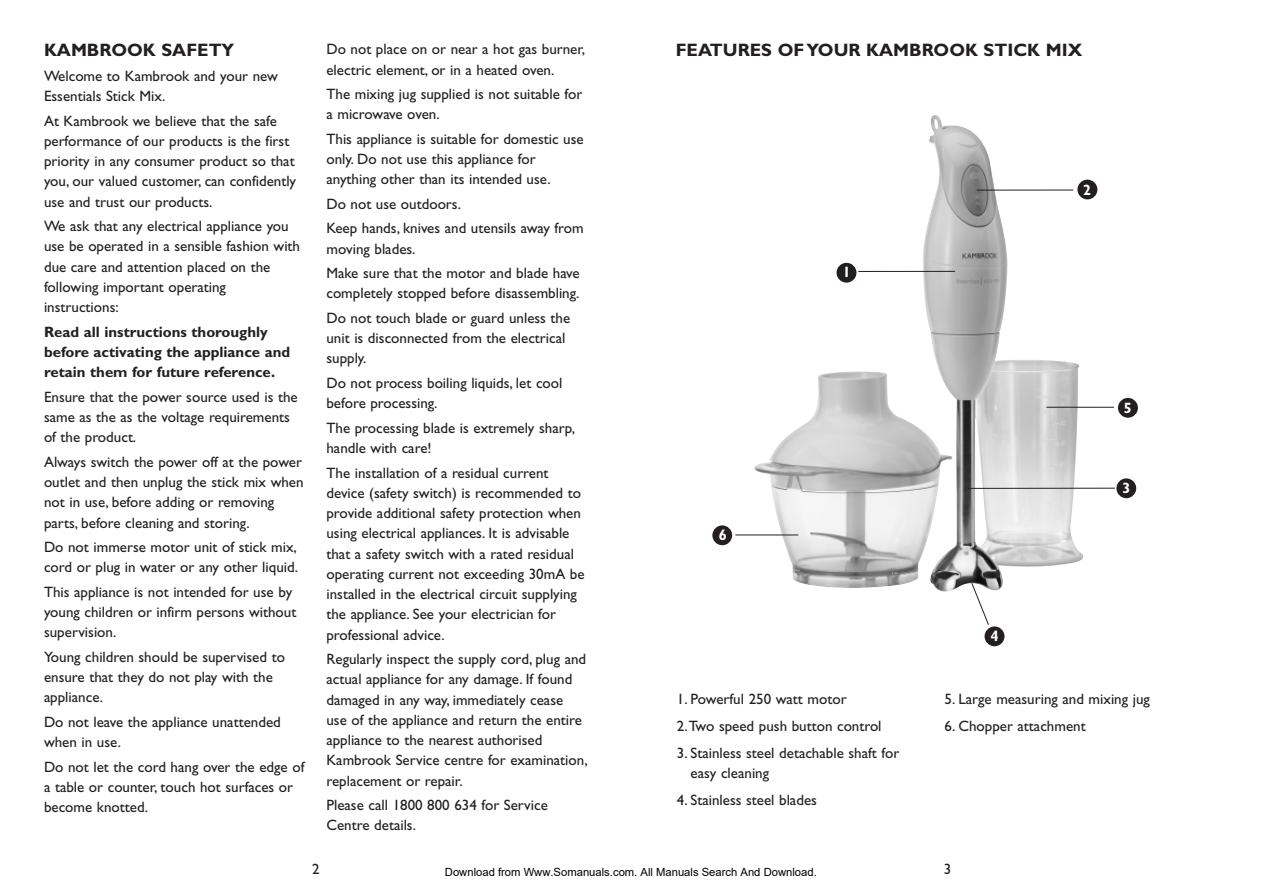
<style>
.page{position:relative;width:1262px;height:893px;background:#fff}
.page>*{position:absolute;margin:0;border:0;box-sizing:border-box;transform-origin:0 0}
.t1{font:700 18px "Gill Sans";color:#231f20}
.t2{font:15px/20.2px "Gill Sans";color:#231f20}
.t3{font:700 15px/20.2px "Gill Sans";color:#231f20}
.t4{font:700 condensed 15px "Gill Sans";color:#fff}
.t5{font:11.25px "Arial";color:#000}
</style>
<div class="page">
<svg style="left:977px;top:597px;width:12px;height:28px"></svg>
<img style="left:752px;top:115px;width:332px;height:482px">
<hr style="left:735px;top:534px;width:63px;height:1px;background:#231f20">
<hr style="left:976px;top:190px;width:97px;height:1px;background:#231f20">
<hr style="left:858px;top:271px;width:97px;height:1px;background:#231f20">
<hr style="left:1046px;top:407px;width:68px;height:1px;background:#231f20">
<hr style="left:968px;top:488px;width:146px;height:1px;background:#231f20">
<div style="left:836px;top:263px;width:20px;height:19px;background:#231f20;border-radius:50%"></div>
<div style="left:1077px;top:180px;width:20px;height:19px;background:#231f20;border-radius:50%"></div>
<div style="left:984px;top:626px;width:20px;height:20px;background:#231f20;border-radius:50%"></div>
<div style="left:1118px;top:398px;width:19px;height:19px;background:#231f20;border-radius:50%"></div>
<div style="left:712px;top:525px;width:20px;height:20px;background:#231f20;border-radius:50%"></div>
<div style="left:1116px;top:478px;width:20px;height:20px;background:#231f20;border-radius:50%"></div>
<p class="t1" style="left:44px;top:44px;width:192px">KAMBROOK SAFETY</p>
<p class="t1" style="left:675px;top:44px;width:408px">FEATURES OF YOUR KAMBROOK STICK MIX</p>
<p class="t2" style="left:44px;top:67px;width:235px">Welcome to Kambrook and your new<br>Essentials Stick Mix.</p>
<p class="t2" style="left:44px;top:112px;width:254px">At Kambrook we believe that the safe performance of our products is the first priority in any consumer product so that you, our valued customer, can confidently use and trust our products.</p>
<p class="t2" style="left:44px;top:218px;width:258px">We ask that any electrical appliance you use be operated in a sensible fashion with due care and attention placed on the following important operating instructions:</p>
<p class="t3" style="left:44px;top:323px;width:248px">Read all instructions thoroughly before activating the appliance and retain them for future reference.</p>
<p class="t2" style="left:44px;top:388px;width:255px">Ensure that the power source used is the same as the as the voltage requirements of the product.</p>
<p class="t2" style="left:44px;top:453px;width:261px">Always switch the power off at the power outlet and then unplug the stick mix when not in use, before adding or removing parts, before cleaning and storing.</p>
<p class="t2" style="left:44px;top:538px;width:255px">Do not immerse motor unit of stick mix, cord or plug in water or any other liquid.</p>
<p class="t2" style="left:44px;top:583px;width:254px">This appliance is not intended for use by young children or infirm persons without supervision.</p>
<p class="t2" style="left:44px;top:648px;width:242px">Young children should be supervised to ensure that they do not play with the appliance.</p>
<p class="t2" style="left:44px;top:713px;width:238px">Do not leave the appliance unattended when in use.</p>
<p class="t2" style="left:44px;top:758px;width:262px">Do not let the cord hang over the edge of a table or counter, touch hot surfaces or become knotted.</p>
<p class="t2" style="left:326px;top:41px;width:260px">Do not place on or near a hot gas burner, electric element, or in a heated oven.</p>
<p class="t2" style="left:326px;top:85px;width:257px">The mixing jug supplied is not suitable for a microwave oven.</p>
<p class="t2" style="left:326px;top:130px;width:259px">This appliance is suitable for domestic use only. Do not use this appliance for anything other than its intended use.</p>
<p class="t2" style="left:326px;top:193px;width:259px;line-height:24.5px">Do not use outdoors.<br>Keep hands, knives and utensils away from</p>
<p class="t2" style="left:326px;top:238px;width:255px;line-height:24.5px">moving blades.<br>Make sure that the motor and blade have</p>
<p class="t2" style="left:326px;top:283px;width:254px;line-height:24.5px">completely stopped before disassembling.<br>Do not touch blade or guard unless the</p>
<p class="t2" style="left:326px;top:330px;width:240px">unit is disconnected from the electrical supply.</p>
<p class="t2" style="left:326px;top:374px;width:237px">Do not process boiling liquids, let cool before processing.</p>
<p class="t2" style="left:326px;top:419px;width:250px">The processing blade is extremely sharp, handle with care!</p>
<p class="t2" style="left:326px;top:464px;width:260px">The installation of a residual current device (safety switch) is recommended to provide additional safety protection when using electrical appliances. It is advisable that a safety switch with a rated residual operating current not exceeding 30mA be installed in the electrical circuit supplying the appliance. See your electrician for professional advice.</p>
<p class="t2" style="left:326px;top:650px;width:263px">Regularly inspect the supply cord, plug and actual appliance for any damage. If found damaged in any way, immediately cease<br>use of the appliance and return the entire appliance to the nearest authorised Kambrook Service centre for examination, replacement or repair.</p>
<p class="t2" style="left:326px;top:796px;width:223px">Please call 1800 800 634 for Service<br>Centre details.</p>
<p class="t4" style="left:1083px;top:184px;width:9px">2</p>
<p class="t4" style="left:842px;top:267px;width:9px">1</p>
<p class="t4" style="left:1124px;top:402px;width:9px">5</p>
<p class="t4" style="left:1122px;top:483px;width:9px">3</p>
<p class="t4" style="left:718px;top:530px;width:9px">6</p>
<p class="t4" style="left:990px;top:631px;width:9px">4</p>
<p class="t2" style="left:677px;top:687px;width:206px;line-height:26.7px">1. Powerful 250 watt motor<br>2.Two speed push button control</p>
<p class="t2" style="left:690px;top:744px;width:210px;text-indent:-14px">3. Stainless steel detachable shaft for easy cleaning</p>
<p class="t2" style="left:677px;top:791px;width:142px">4. Stainless steel blades</p>
<p class="t2" style="left:944px;top:691px;width:207px">5. Large measuring and mixing jug</p>
<p class="t2" style="left:944px;top:717px;width:143px">6. Chopper attachment</p>
<p class="t2" style="left:312px;top:860px;width:9px">2</p>
<p class="t2" style="left:944px;top:860px;width:9px">3</p>
<p class="t5" style="left:445px;top:865px;width:373px">Download from Www.Somanuals.com. All Manuals Search And Download.</p>
</div>
